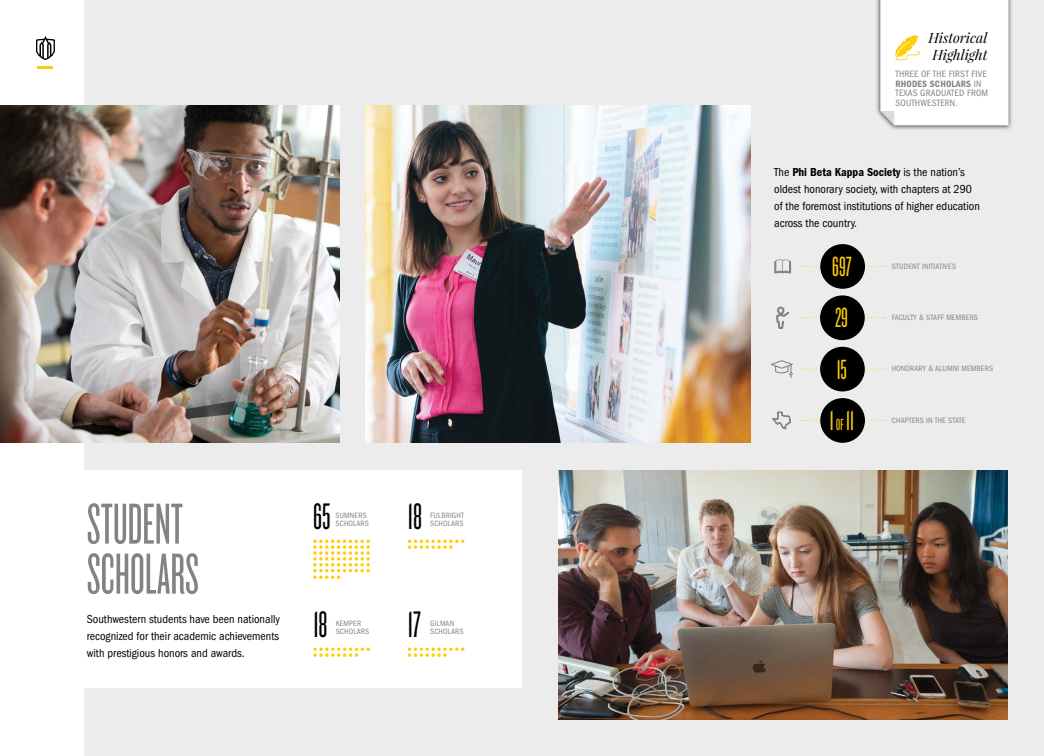
<style>
.page{position:relative;width:1044px;height:756px;background:#fff}
.page>*{position:absolute;margin:0;border:0;box-sizing:border-box;transform-origin:0 0}
.t1{font:60px/50px "Knockout HTF26 Junior Flyweight";color:#828383}
.t2{font:38.4px "Knockout HTF26 Junior Flyweight";color:#000}
.t3{font:28.9px "Knockout HTF26 Junior Flyweight";color:#ffce06}
.t4{font:italic 14px/16.3px "Playfair Display";color:#000}
.t5{font:condensed 12px/17px "ITC Franklin Gothic Std";color:#000;text-align:justify}
.t6{font:12px "ITC Franklin Gothic Std Dm Cd";color:#000}
.t7{font:condensed 9.5px/9.5px "ITC Franklin Gothic Std";letter-spacing:.02em;color:#828383}
.t8{font:9.5px "ITC Franklin Gothic Std Dm Cd";letter-spacing:.02em;color:#828383}
.t9{font:condensed 8px/8px "ITC Franklin Gothic Std";letter-spacing:.02em;color:#828383}
.s1{font-family:"ITC Franklin Gothic Std";font-stretch:condensed}
.s2{font-size:16.7px}
</style>
<div class="page">
<div style="left:84px;top:0;width:960px;height:756px;background:#ececec"></div>
<img style="left:366px;top:105px;width:384px;height:337px">
<svg style="left:36px;top:36px;width:19px;height:24px"></svg>
<svg style="left:38px;top:66px;width:15px;height:2px"></svg>
<div style="left:45px;top:470px;width:477px;height:218px;background:#fff"></div>
<svg style="left:774px;top:259px;width:17px;height:15px"></svg>
<svg style="left:801px;top:266px;width:84px;height:1px"></svg>
<div style="left:820px;top:244px;width:45px;height:45px;background:#000;border-radius:50%"></div>
<svg style="left:776px;top:306px;width:13px;height:23px"></svg>
<svg style="left:801px;top:317px;width:84px;height:1px"></svg>
<div style="left:820px;top:295px;width:45px;height:45px;background:#000;border-radius:50%"></div>
<svg style="left:801px;top:369px;width:84px;height:1px"></svg>
<div style="left:820px;top:347px;width:45px;height:44px;background:#000;border-radius:50%"></div>
<svg style="left:771px;top:360px;width:22px;height:70px"></svg>
<svg style="left:801px;top:420px;width:84px;height:1px"></svg>
<div style="left:820px;top:398px;width:45px;height:45px;background:#000;border-radius:50%"></div>
<img style="left:0;top:105px;width:339px;height:337px">
<img style="left:558px;top:470px;width:450px;height:250px">
<svg style="left:313px;top:540px;width:57px;height:39px"></svg>
<svg style="left:408px;top:540px;width:56px;height:9px"></svg>
<svg style="left:313px;top:648px;width:57px;height:9px"></svg>
<svg style="left:408px;top:648px;width:56px;height:9px"></svg>
<div style="left:875px;top:0;width:139px;height:131px;background:#000;opacity:.75"></div>
<div style="left:880px;top:0;width:129px;height:125px;background:#fff"></div>
<h1 class="t1" style="left:87px;top:501px;width:114px">STUDENT<br>SCHOLARS</h1>
<p class="t5" style="left:87px;top:611px;width:195px">Southwestern students have been nationally recognized for their academic achievements with prestigious honors and awards.</p>
<h2 class="t2" style="left:313px;top:498px;width:19px">65</h2>
<h2 class="t2" style="left:408px;top:498px;width:16px">18</h2>
<p class="t9" style="left:336px;top:512px;width:33px">SUMNERS</p>
<p class="t9" style="left:336px;top:520px;width:35px">SCHOLARS</p>
<p class="t9" style="left:430px;top:512px;width:35px">FULBRIGHT<br>SCHOLARS</p>
<h2 class="t2" style="left:313px;top:606px;width:16px">18</h2>
<p class="t9" style="left:430px;top:620px;width:35px">GILMAN<br>SCHOLARS</p>
<h2 class="t2" style="left:408px;top:606px;width:14px">17</h2>
<p class="t9" style="left:336px;top:620px;width:35px">KEMPER<br>SCHOLARS</p>
<p class="t4" style="left:928px;top:30px;width:60px">Historical<br>Highlight</p>
<p class="t7" style="left:895px;top:69px;width:93px">THREE OF THE FIRST FIVE</p>
<p class="t8" style="left:895px;top:78px;width:88px">RHODES SCHOLARS <span class="s1">IN</span></p>
<p class="t7" style="left:895px;top:88px;width:94px">TEXAS GRADUATED FROM<br>SOUTHWESTERN.</p>
<p class="t6" style="left:774px;top:165px;width:192px"><span class="s1">The</span> Phi Beta Kappa Society <span class="s1">is the nation’s</span></p>
<p class="t5" style="left:774px;top:180px;width:207px;text-align:left">oldest honorary society, with chapters at 290 of the foremost institutions of higher education across the country.</p>
<p class="t9" style="left:892px;top:262px;width:66px">STUDENT INITIATIVES</p>
<h3 class="t3" style="left:832px;top:253px;width:21px">697</h3>
<h3 class="t3" style="left:835px;top:304px;width:14px">29</h3>
<h3 class="t3" style="left:837px;top:355px;width:12px">15</h3>
<h3 class="t3" style="left:830px;top:407px;width:26px">1 <span class="s2">OF</span> 11</h3>
<p class="t9" style="left:892px;top:314px;width:88px">FACULTY &amp; STAFF MEMBERS</p>
<p class="t9" style="left:892px;top:365px;width:103px">HONORARY &amp; ALUMNI MEMBERS</p>
<p class="t9" style="left:892px;top:416px;width:75px">CHAPTERS IN THE STATE</p>
</div>
